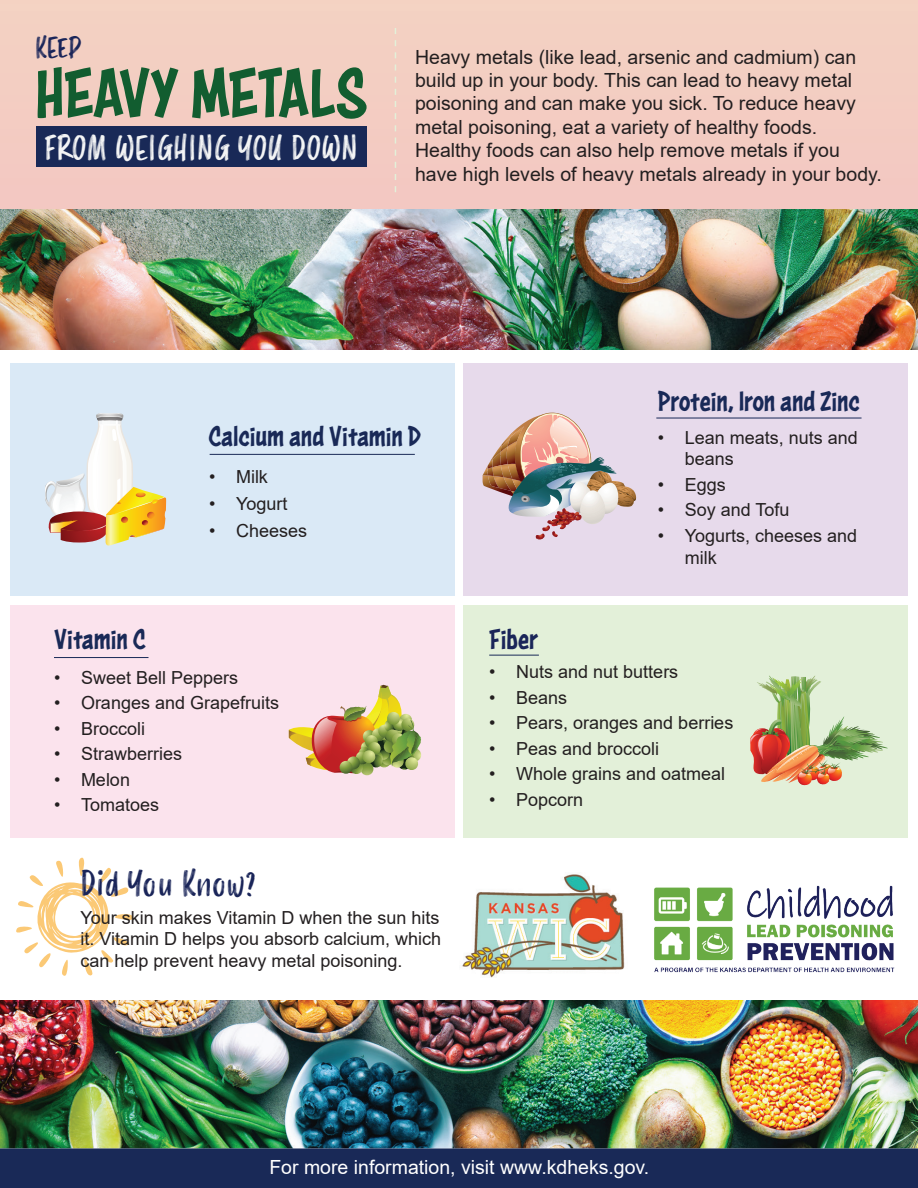
<style>
.page{position:relative;width:918px;height:1188px;background:#fff}
.page>*{position:absolute;margin:0;border:0;box-sizing:border-box;transform-origin:0 0}
.t1{font:73.5px "Astounder Squared LCBB";letter-spacing:-.005em;color:#125d30}
.t2{font:34.5px "Smoothy";color:#1a2559}
.t3{font:33px "Smoothy";color:#f3f4f5}
.t4{font:30px "Astounder Squared LCBB";color:#192957}
.t5{font:30px "Astounder Squared LCBB";letter-spacing:.005em;color:#1a2559}
.t6{font:28.5px "Smoothy";color:#1a2559}
.t7{font:19.5px/23.4px "Arial";color:#231f20}
.t8{font:19.5px "Arial";color:#fff}
.t9{font:18px/21.6px "Arial";color:#231f20}
</style>
<div class="page">
<div style="left:0;top:0;width:918px;height:209px;background:#f3cdc2"></div>
<img style="left:0;top:209px;width:918px;height:141px">
<div style="left:36px;top:126px;width:330px;height:41px;background:#192957"></div>
<svg style="left:395px;top:28px;width:1px;height:164px"></svg>
<div style="left:0;top:1148px;width:918px;height:40px;background:#192957"></div>
<img style="left:0;top:1000px;width:918px;height:149px">
<div style="left:10px;top:363px;width:445px;height:232px;background:#dae9f6"></div>
<div style="left:463px;top:363px;width:445px;height:232px;background:#e7daeb"></div>
<div style="left:10px;top:605px;width:445px;height:233px;background:#fbe3ed"></div>
<div style="left:463px;top:605px;width:445px;height:233px;background:#e3f0d9"></div>
<img style="left:483px;top:413px;width:153px;height:127px">
<svg style="left:45px;top:413px;width:121px;height:133px"></svg>
<svg style="left:288px;top:685px;width:134px;height:91px"></svg>
<img style="left:750px;top:675px;width:138px;height:111px">
<hr style="left:210px;top:454px;width:205px;height:1px;background:#192957">
<hr style="left:656px;top:418px;width:206px;height:1px;background:#192957">
<hr style="left:489px;top:655px;width:50px;height:1px;background:#192957">
<hr style="left:54px;top:657px;width:94px;height:1px;background:#192957">
<img style="left:462px;top:874px;width:163px;height:104px">
<img style="left:654px;top:885px;width:241px;height:88px">
<svg style="left:16px;top:857px;width:118px;height:119px"></svg>
<h3 class="t6" style="left:35px;top:27px;width:48px">KEEP</h3>
<h1 class="t1" style="left:35px;top:52px;width:334px">HEAVY METALS</h1>
<h3 class="t3" style="left:44px;top:124px;width:316px">FROM WEIGHING YOU DOWN</h3>
<p class="t7" style="left:415px;top:45px;width:468px">Heavy metals (like lead, arsenic and cadmium) can build up in your body. This can lead to heavy metal poisoning and can make you sick. To reduce heavy metal poisoning, eat a variety of healthy foods.<br>Healthy foods can also help remove metals if you have high levels of heavy metals already in your body.</p>
<h3 class="t4" style="left:208px;top:420px;width:214px">Calcium and Vitamin D</h3>
<p class="t9" style="left:209px;top:466px;width:60px">• Milk</p>
<p class="t9" style="left:209px;top:493px;width:80px">• Yogurt</p>
<p class="t9" style="left:209px;top:520px;width:100px">• Cheeses</p>
<h3 class="t4" style="left:54px;top:623px;width:93px">Vitamin C</h3>
<p class="t9" style="left:54px;top:666px;width:186px">• Sweet Bell Peppers</p>
<p class="t9" style="left:54px;top:692px;width:227px">• Oranges and Grapefruits</p>
<p class="t9" style="left:54px;top:717px;width:93px">• Broccoli</p>
<p class="t9" style="left:54px;top:743px;width:130px">• Strawberries</p>
<p class="t9" style="left:54px;top:769px;width:78px">• Melon</p>
<p class="t9" style="left:54px;top:794px;width:107px">• Tomatoes</p>
<h2 class="t2" style="left:80px;top:859px;width:178px">Did You Know?</h2>
<p class="t9" style="left:80px;top:906px;width:362px;text-align:justify">Your skin makes Vitamin D when the sun hits it. Vitamin D helps you absorb calcium, which can help prevent heavy metal poisoning.</p>
<h3 class="t4" style="left:658px;top:385px;width:203px">Protein, Iron and Zinc</h3>
<p class="t9" style="left:685px;top:426px;width:175px;text-indent:-27px">• Lean meats, nuts and beans</p>
<p class="t9" style="left:658px;top:473px;width:70px">• Eggs</p>
<p class="t9" style="left:658px;top:499px;width:133px">• Soy and Tofu</p>
<p class="t9" style="left:685px;top:524px;width:174px;line-height:22.5px;text-indent:-27px">• Yogurts, cheeses and milk</p>
<h3 class="t5" style="left:489px;top:623px;width:51px">Fiber</h3>
<p class="t9" style="left:489px;top:661px;width:191px">• Nuts and nut butters</p>
<p class="t9" style="left:489px;top:687px;width:80px">• Beans</p>
<p class="t9" style="left:489px;top:712px;width:246px">• Pears, oranges and berries</p>
<p class="t9" style="left:489px;top:738px;width:172px">• Peas and broccoli</p>
<p class="t9" style="left:489px;top:763px;width:238px">• Whole grains and oatmeal</p>
<p class="t9" style="left:489px;top:789px;width:96px">• Popcorn</p>
<p class="t8" style="left:269px;top:1154px;width:382px">For more information, visit www.kdheks.gov.</p>
</div>
